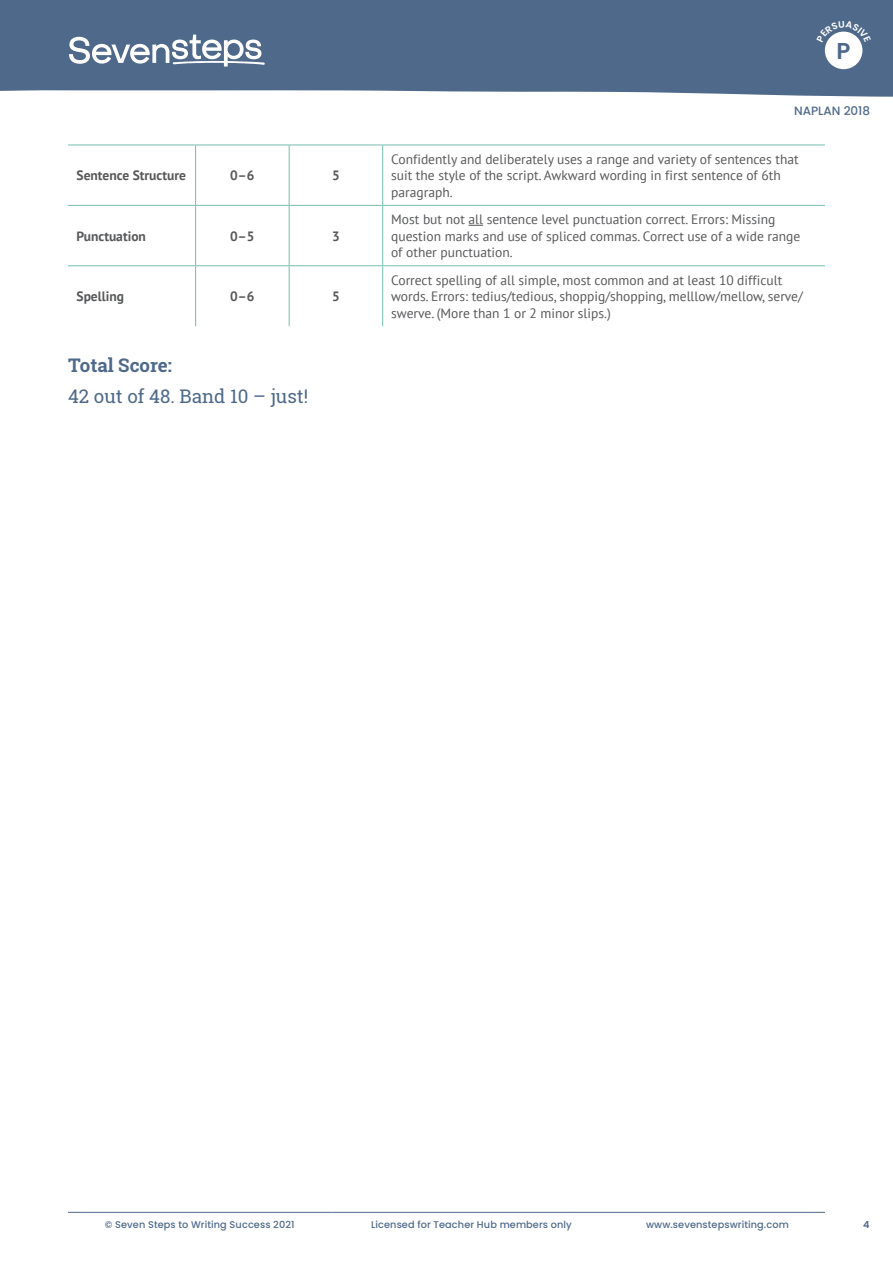
<style>
.page{position:relative;width:893px;height:1263px;background:#fff}
.page>*{position:absolute;margin:0;border:0;box-sizing:border-box;transform-origin:0 0}
.t1{font:600 22.95px "Poppins";color:#4e698a}
.NAPLAN_Table_Score{font:18.75px "Roboto Slab";color:#4e698a}
.NAPLAN_Table_Score_H{font:700 18.75px "Roboto Slab";color:#4e698a}
.NAPLAN_Table_Body{font:13.5px/16.5px "PT Sans";color:#57585a}
.NAPLAN_Table_Criteri{font:700 13.5px "PT Sans";color:#57585a}
.NAPLAN_Table_Bold{font:700 13.5px "PT Sans";color:#57585a}
.t2{font:500 12px "Poppins";color:#4e698a}
.t3{font:500 9.75px "Poppins";letter-spacing:.01em;color:#4e698a}
.t4{font:600 9.75px "Poppins";color:#4e698a}
</style>
<div class="page">
<hr style="left:68px;top:265px;width:128px;height:1px;background:#76beaf">
<hr style="left:383px;top:265px;width:442px;height:1px;background:#76beaf">
<hr style="left:195px;top:206px;width:1px;height:59px;background:#76beaf">
<hr style="left:289px;top:206px;width:1px;height:59px;background:#76beaf">
<hr style="left:382px;top:206px;width:1px;height:59px;background:#76beaf">
<hr style="left:196px;top:265px;width:93px;height:1px;background:#76beaf">
<hr style="left:195px;top:266px;width:1px;height:60px;background:#76beaf">
<hr style="left:289px;top:265px;width:94px;height:1px;background:#76beaf">
<hr style="left:289px;top:266px;width:1px;height:60px;background:#76beaf">
<hr style="left:382px;top:266px;width:1px;height:60px;background:#76beaf">
<hr style="left:68px;top:145px;width:128px;height:1px;background:#76beaf">
<hr style="left:196px;top:145px;width:93px;height:1px;background:#76beaf">
<hr style="left:195px;top:145px;width:1px;height:60px;background:#76beaf">
<hr style="left:289px;top:145px;width:94px;height:1px;background:#76beaf">
<hr style="left:289px;top:145px;width:1px;height:60px;background:#76beaf">
<hr style="left:383px;top:145px;width:442px;height:1px;background:#76beaf">
<hr style="left:382px;top:145px;width:1px;height:60px;background:#76beaf">
<hr style="left:68px;top:205px;width:128px;height:1px;background:#76beaf">
<hr style="left:196px;top:205px;width:93px;height:1px;background:#76beaf">
<hr style="left:289px;top:205px;width:94px;height:1px;background:#76beaf">
<hr style="left:383px;top:205px;width:442px;height:1px;background:#76beaf">
<svg style="left:469px;top:225px;width:14px;height:1px"></svg>
<hr style="left:68px;top:1212px;width:264px;height:1px;background:#4e698a">
<hr style="left:332px;top:1212px;width:242px;height:1px;background:#4e698a">
<hr style="left:574px;top:1212px;width:251px;height:1px;background:#4e698a">
<div style="left:0;top:0;width:893px;height:97px;background:#4e698a"></div>
<svg style="left:69px;top:35px;width:196px;height:32px"></svg>
<div style="left:825px;top:32px;width:37px;height:37px;background:#fff;border-radius:50%"></div>
<svg style="left:816px;top:21px;width:55px;height:22px"></svg>
<h1 class="t1" style="left:836px;top:38px;width:15px">P</h1>
<p class="NAPLAN_Table_Criteri" style="left:77px;top:167px;width:111px">Sentence Structure</p>
<p class="NAPLAN_Table_Bold" style="left:230px;top:167px;width:26px">0–6</p>
<p class="NAPLAN_Table_Bold" style="left:332px;top:167px;width:9px">5</p>
<p class="NAPLAN_Table_Criteri" style="left:77px;top:227px;width:71px">Punctuation</p>
<p class="NAPLAN_Table_Bold" style="left:230px;top:227px;width:26px">0–5</p>
<p class="NAPLAN_Table_Bold" style="left:332px;top:227px;width:9px">3</p>
<p class="NAPLAN_Table_Criteri" style="left:77px;top:288px;width:49px">Spelling</p>
<p class="NAPLAN_Table_Bold" style="left:230px;top:288px;width:26px">0–6</p>
<p class="NAPLAN_Table_Bold" style="left:332px;top:288px;width:9px">5</p>
<p class="NAPLAN_Table_Score_H" style="left:68px;top:353px;width:105px">Total Score:</p>
<p class="NAPLAN_Table_Score" style="left:68px;top:383px;width:242px">42 out of 48. Band 10 – just!</p>
<p class="t2" style="left:794px;top:104px;width:78px">NAPLAN 2018</p>
<p class="NAPLAN_Table_Body" style="left:391px;top:151px;width:409px">Confidently and deliberately uses a range and variety of sentences that suit the style of the script. Awkward wording in first sentence of 6th paragraph.</p>
<p class="NAPLAN_Table_Body" style="left:391px;top:211px;width:411px">Most but not all sentence level punctuation correct. Errors: Missing question marks and use of spliced commas. Correct use of a wide range of other punctuation.</p>
<p class="NAPLAN_Table_Body" style="left:391px;top:271px;width:413px">Correct spelling of all simple, most common and at least 10 difficult words. Errors: tedius/tedious, shoppig/shopping, melllow/mellow, serve/ swerve. (More than 1 or 2 minor slips.)</p>
<p class="t3" style="left:105px;top:1219px;width:191px">© Seven Steps to Writing Success 2021</p>
<p class="t3" style="left:371px;top:1219px;width:202px">Licensed for Teacher Hub members only</p>
<p class="t3" style="left:646px;top:1219px;width:144px">www.sevenstepswriting.com</p>
<p class="t4" style="left:863px;top:1218px;width:8px">4</p>
</div>
